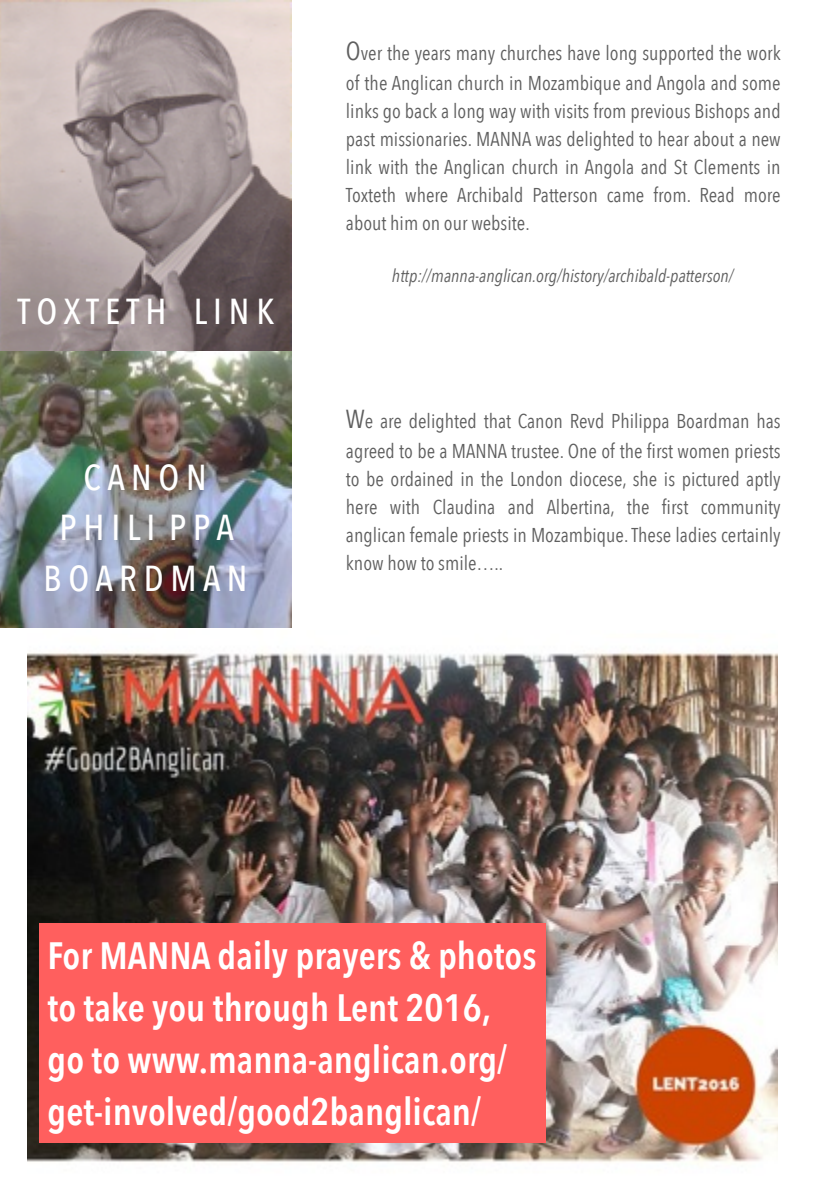
<style>
.page{position:relative;width:840px;height:1191px;background:#fff}
.page>*{position:absolute;margin:0;border:0;box-sizing:border-box;transform-origin:0 0}
.t1{font:600 38px/52px "Avenir Next Condensed";color:#fff}
.t2{font:500 36px/50px "Avenir Next Condensed";color:#fff;text-align:center}
.t3{font:20px/28px "Avenir Next Condensed";color:#5f5f5f}
.t4{font:italic 18px "Avenir Next Condensed";color:#5f5f5f}
.s1{font-size:26px}
</style>
<div class="page">
<img style="left:0;top:0;width:292px;height:627px">
<img style="left:28px;top:651px;width:749px;height:511px">
<div style="left:39px;top:923px;width:506px;height:219px;background:#ff5f5e"></div>
<p class="t2" style="left:18px;top:287px;width:258px">T O X T E T H L I N K</p>
<p class="t2" style="left:44px;top:453px;width:205px">C A N O N<br>P H I L I P P A<br>B O A R D M A N</p>
<p class="t3" style="left:346px;top:37px;width:436px;line-height:30px"><span class="s1">O</span>ver the years many churches have long supported the work of the Anglican church in Mozambique and Angola and some</p>
<p class="t3" style="left:346px;top:96px;width:436px;text-align:justify">links go back a long way with visits from previous Bishops and past missionaries. MANNA was delighted to hear about a new link with the Anglican church in Angola and St Clements in Toxteth where Archibald Patterson came from. Read more about him on our website.</p>
<p class="t4" style="left:392px;top:265px;width:343px">http://manna-anglican.org/history/archibald-patterson/</p>
<p class="t3" style="left:346px;top:405px;width:436px;line-height:30px"><span class="s1">W</span>e are delighted that Canon Revd Philippa Boardman has agreed to be a MANNA trustee. One of the first women priests</p>
<p class="t3" style="left:346px;top:464px;width:436px;text-align:justify">to be ordained in the London diocese, she is pictured aptly here with Claudina and Albertina, the first community anglican female priests in Mozambique. These ladies certainly know how to smile…..</p>
<p class="t1" style="left:48px;top:928px;width:490px">For MANNA daily prayers &amp; photos to take you through Lent 2016, go to www.manna-anglican.org/ get-involved/good2banglican/</p>
</div>
